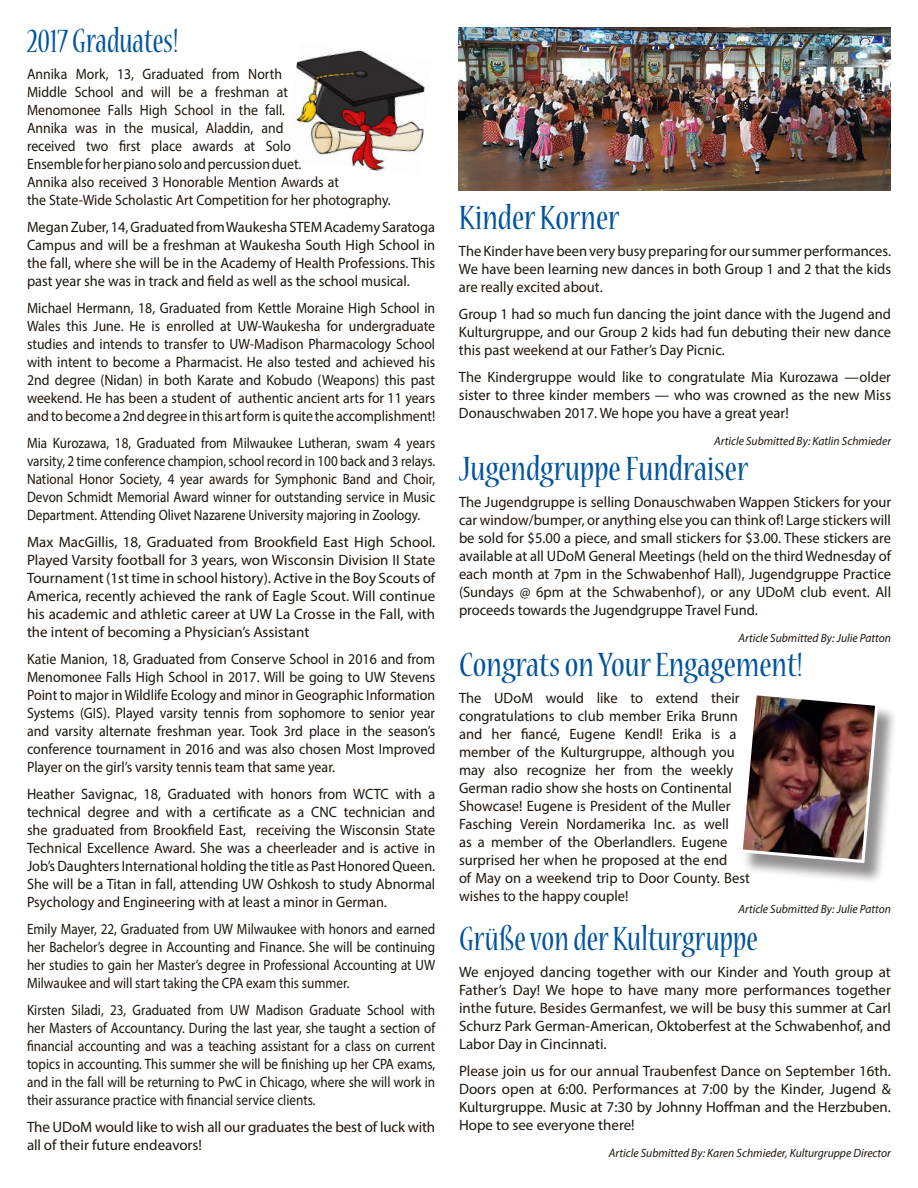
<style>
.page{position:relative;width:918px;height:1188px;background:#fff}
.page>*{position:absolute;margin:0;border:0;box-sizing:border-box;transform-origin:0 0}
.Text{font:condensed 37.5px "Nueva Std";color:#01539e}
.Text-2{font:condensed 37.5px "Nueva Std";color:#01539e;scale:.94 1}
.Text-3{font:condensed 37.5px "Nueva Std";color:#01539e;scale:.88 1}
.Text-4{font:15px/18px "Myriad Pro";color:#1e150d;text-align:justify}
.Text-5{font:15px/18px "Myriad Pro";color:#1e150d;text-align:justify;scale:.88 1}
.Text-6{font:15px/18px "Myriad Pro";color:#1e150d;scale:.92 1}
.Text-7{font:15px/18px "Myriad Pro";color:#1e150d;text-align:justify;scale:.93 1}
.Text-8{font:15px/18px "Myriad Pro";color:#1e150d;text-align:justify;scale:.95 1}
.Text-9{font:15px/18px "Myriad Pro";color:#1e150d;text-align:justify;scale:.96 1}
.Text-10{font:italic 12px "Myriad Pro";color:#1e150d}
</style>
<div class="page">
<img style="left:296px;top:50px;width:129px;height:121px">
<img style="left:459px;top:27px;width:432px;height:163px">
<div style="left:741px;top:696px;width:157px;height:188px;background:#231f20;opacity:.5"></div>
<img style="left:741px;top:695px;width:139px;height:170px">
<p class="Text-3" style="left:27px;top:24px;width:174px">2017 Graduates!</p>
<p class="Text-6" style="left:27px;top:65px;width:397px">Annika Mork, 13, Graduated from North<br>Middle School and will be a freshman at<br>Menomonee Falls High School in the fall.<br>Annika was in the musical, Aladdin, and<br>received two first place awards at Solo<br>Ensemble for her piano solo and percussion duet.<br>Annika also received 3 Honorable Mention Awards at<br>the State-Wide Scholastic Art Competition for her photography.</p>
<p class="Text-9" style="left:27px;top:218px;width:427px">Megan Zuber, 14, Graduated from Waukesha STEM Academy Saratoga Campus and will be a freshman at Waukesha South High School in the fall, where she will be in the Academy of Health Professions. This past year she was in track and field as well as the school musical.</p>
<p class="Text-6" style="left:27px;top:299px;width:445px;text-align:justify">Michael Hermann, 18, Graduated from Kettle Moraine High School in Wales this June. He is enrolled at UW-Waukesha for undergraduate studies and intends to transfer to UW-Madison Pharmacology School with intent to become a Pharmacist. He also tested and achieved his 2nd degree (Nidan) in both Karate and Kobudo (Weapons) this past weekend. He has been a student of authentic ancient arts for 11 years and to become a 2nd degree in this art form is quite the accomplishment!</p>
<p class="Text-5" style="left:27px;top:434px;width:465px">Mia Kurozawa, 18, Graduated from Milwaukee Lutheran, swam 4 years varsity, 2 time conference champion, school record in 100 back and 3 relays.<br>National Honor Society, 4 year awards for Symphonic Band and Choir, Devon Schmidt Memorial Award winner for outstanding service in Music Department. Attending Olivet Nazarene University majoring in Zoology.</p>
<p class="Text-4" style="left:27px;top:533px;width:410px">Max MacGillis, 18, Graduated from Brookfield East High School.<br>Played Varsity football for 3 years, won Wisconsin Division II State Tournament (1st time in school history). Active in the Boy Scouts of America, recently achieved the rank of Eagle Scout. Will continue his academic and athletic career at UW La Crosse in the Fall, with the intent of becoming a Physician’s Assistant</p>
<p class="Text-7" style="left:27px;top:650px;width:441px">Katie Manion, 18, Graduated from Conserve School in 2016 and from Menomonee Falls High School in 2017. Will be going to UW Stevens Point to major in Wildlife Ecology and minor in Geographic Information Systems (GIS). Played varsity tennis from sophomore to senior year and varsity alternate freshman year. Took 3rd place in the season’s conference tournament in 2016 and was also chosen Most Improved Player on the girl’s varsity tennis team that same year.</p>
<p class="Text-8" style="left:27px;top:785px;width:431px">Heather Savignac, 18, Graduated with honors from WCTC with a technical degree and with a certificate as a CNC technician and she graduated from Brookfield East, receiving the Wisconsin State Technical Excellence Award. She was a cheerleader and is active in Job’s Daughters International holding the title as Past Honored Queen.<br>She will be a Titan in fall, attending UW Oshkosh to study Abnormal Psychology and Engineering with at least a minor in German.</p>
<p class="Text-5" style="left:27px;top:920px;width:465px">Emily Mayer, 22, Graduated from UW Milwaukee with honors and earned her Bachelor’s degree in Accounting and Finance. She will be continuing her studies to gain her Master’s degree in Professional Accounting at UW Milwaukee and will start taking the CPA exam this summer.</p>
<p class="Text-5" style="left:27px;top:1001px;width:465px">Kirsten Siladi, 23, Graduated from UW Madison Graduate School with her Masters of Accountancy. During the last year, she taught a section of financial accounting and was a teaching assistant for a class on current topics in accounting. This summer she will be finishing up her CPA exams, and in the fall will be returning to PwC in Chicago, where she will work in their assurance practice with financial service clients.</p>
<p class="Text-4" style="left:27px;top:1118px;width:410px">The UDoM would like to wish all our graduates the best of luck with all of their future endeavors!</p>
<p class="Text" style="left:459px;top:201px;width:162px">Kinder Korner</p>
<p class="Text-4" style="left:459px;top:242px;width:434px">The Kinder have been very busy preparing for our summer performances.<br>We have been learning new dances in both Group 1 and 2 that the kids are really excited about.</p>
<p class="Text-4" style="left:459px;top:305px;width:434px">Group 1 had so much fun dancing the joint dance with the Jugend and Kulturgruppe, and our Group 2 kids had fun debuting their new dance this past weekend at our Father’s Day Picnic.</p>
<p class="Text-4" style="left:459px;top:368px;width:434px">The Kindergruppe would like to congratulate Mia Kurozawa —older sister to three kinder members — who was crowned as the new Miss Donauschwaben 2017. We hope you have a great year!</p>
<p class="Text-10" style="left:714px;top:434px;width:178px">Article Submitted By: Katlin Schmieder</p>
<p class="Text" style="left:459px;top:452px;width:291px">Jugendgruppe Fundraiser</p>
<p class="Text-4" style="left:459px;top:493px;width:434px">The Jugendgruppe is selling Donauschwaben Wappen Stickers for your car window/bumper, or anything else you can think of! Large stickers will be sold for $5.00 a piece, and small stickers for $3.00. These stickers are available at all UDoM General Meetings (held on the third Wednesday of each month at 7pm in the Schwabenhof Hall), Jugendgruppe Practice (Sundays @ 6pm at the Schwabenhof), or any UDoM club event. All proceeds towards the Jugendgruppe Travel Fund.</p>
<p class="Text-10" style="left:738px;top:631px;width:154px">Article Submitted By: Julie Patton</p>
<p class="Text" style="left:459px;top:648px;width:346px">Congrats on Your Engagement!</p>
<p class="Text-4" style="left:459px;top:689px;width:292px;text-align:left">The UDoM would like to extend their congratulations to club member Erika Brunn and her fiancé, Eugene Kendl! Erika is a member of the Kulturgruppe, although you may also recognize her from the weekly German radio show she hosts on Continental Showcase! Eugene is President of the Muller Fasching Verein Nordamerika Inc. as well<br>as a member of the Oberlandlers. Eugene surprised her when he proposed at the end<br>of May on a weekend trip to Door County. Best wishes to the happy couple!</p>
<p class="Text-10" style="left:738px;top:902px;width:154px">Article Submitted By: Julie Patton</p>
<p class="Text-2" style="left:459px;top:921px;width:319px">Grüße von der Kulturgruppe</p>
<p class="Text-4" style="left:459px;top:962px;width:434px">We enjoyed dancing together with our Kinder and Youth group at Father’s Day! We hope to have many more performances together inthe future. Besides Germanfest, we will be busy this summer at Carl Schurz Park German-American, Oktoberfest at the Schwabenhof, and Labor Day in Cincinnati.</p>
<p class="Text-4" style="left:459px;top:1061px;width:433px">Please join us for our annual Traubenfest Dance on September 16th.<br>Doors open at 6:00. Performances at 7:00 by the Kinder, Jugend &amp; Kulturgruppe. Music at 7:30 by Johnny Hoffman and the Herzbuben.<br>Hope to see everyone there!</p>
<p class="Text-10" style="left:609px;top:1145px;width:284px">Article Submitted By: Karen Schmieder, Kulturgruppe Director</p>
</div>
